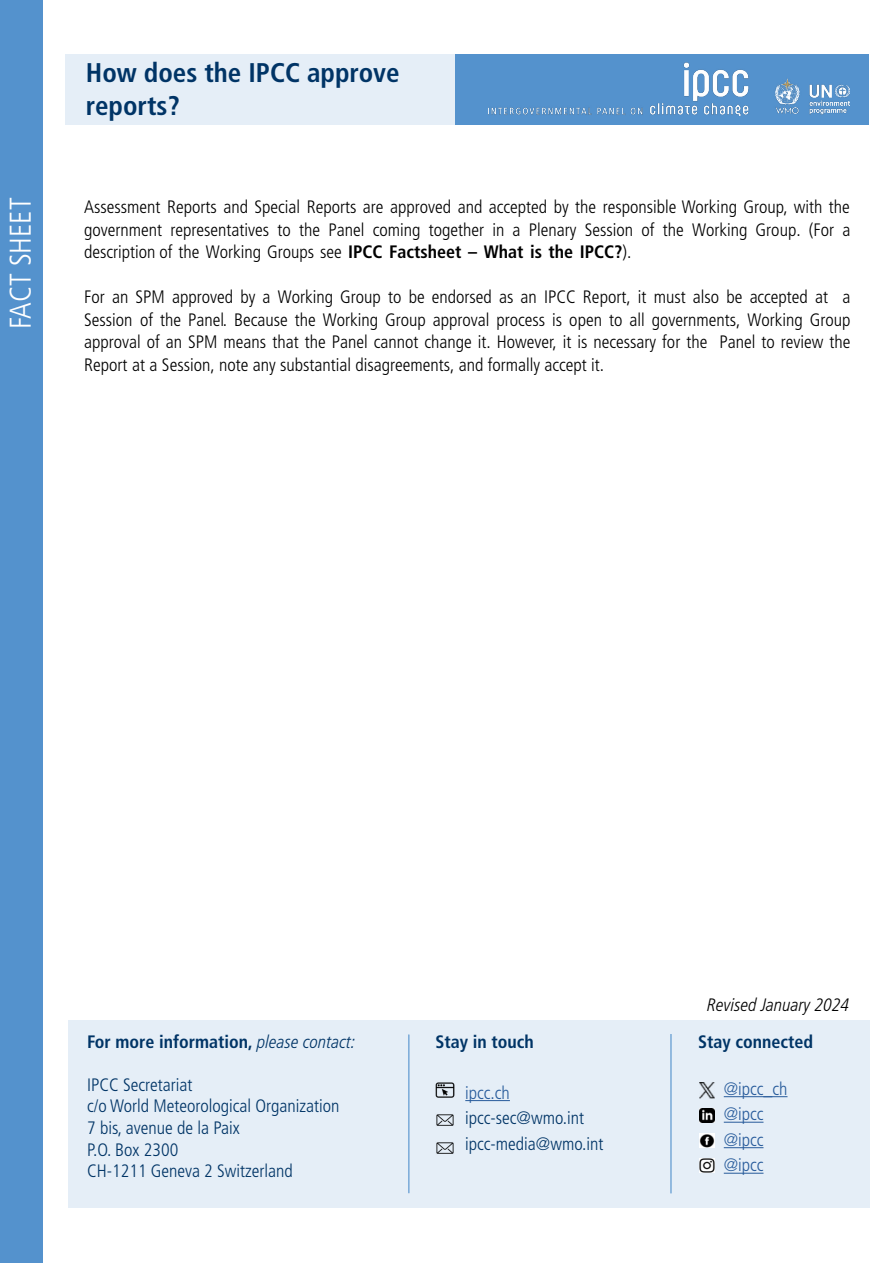
<style>
.page{position:relative;width:893px;height:1263px;background:#fff}
.page>*{position:absolute;margin:0;border:0;box-sizing:border-box;transform-origin:0 0}
.t1{font:300 condensed 30px "Frutiger LT Pro";color:#fff}
.t2{font:700 condensed 27px/32.4px "Frutiger LT Pro";color:#003466}
.t3{font:300 condensed 18px/22.5px "Frutiger LT Pro";color:#000;text-align:justify}
.t4{font:300 condensed 18px/21.6px "Frutiger LT Pro";color:#003466}
.t5{font:700 condensed 18px "Frutiger LT Pro";color:#003466}
.t6{font:300 condensed 18px/25.5px "Frutiger LT Pro";color:#275b9b}
.t7{font:italic 300 condensed 18px "Frutiger LT Pro";color:#000}
.s1{font-weight:700}
.s2{font-weight:300;font-style:italic}
</style>
<div class="page">
<div style="left:66px;top:54px;width:389px;height:70px;background:#e5eef7"></div>
<div style="left:0;top:0;width:43px;height:1263px;background:#5492cd"></div>
<div style="left:455px;top:54px;width:413px;height:70px;background:#5492cd"></div>
<img style="left:488px;top:62px;width:362px;height:54px">
<div style="left:68px;top:1020px;width:801px;height:188px;background:#e5eef7"></div>
<img style="left:699px;top:1082px;width:15px;height:16px">
<img style="left:699px;top:1108px;width:15px;height:15px">
<img style="left:699px;top:1133px;width:15px;height:15px">
<img style="left:699px;top:1158px;width:15px;height:15px">
<hr style="left:724px;top:1096px;width:63px;height:1px;background:#275b9b">
<hr style="left:724px;top:1122px;width:39px;height:1px;background:#275b9b">
<hr style="left:724px;top:1147px;width:39px;height:1px;background:#275b9b">
<hr style="left:724px;top:1173px;width:39px;height:1px;background:#275b9b">
<hr style="left:465px;top:1100px;width:45px;height:1px;background:#275b9b">
<hr style="left:408px;top:1035px;width:1px;height:158px;background:#5492cd">
<hr style="left:670px;top:1034px;width:1px;height:159px;background:#5492cd">
<img style="left:435px;top:1082px;width:20px;height:16px">
<img style="left:436px;top:1114px;width:18px;height:12px">
<img style="left:436px;top:1142px;width:18px;height:12px">
<h2 class="t2" style="left:86px;top:57px;width:315px">How does the IPCC approve reports?</h2>
<h1 class="t1" style="left:3px;top:329px;width:133px;rotate:-90deg">FACT SHEET</h1>
<p class="t3" style="left:84px;top:196px;width:768px">Assessment Reports and Special Reports are approved and accepted by the responsible Working Group, with the government representatives to the Panel coming together in a Plenary Session of the Working Group. (For a description of the Working Groups see <span class="s1">IPCC Factsheet – What is the IPCC?</span>).</p>
<p class="t3" style="left:84px;top:286px;width:768px">For an SPM approved by a Working Group to be endorsed as an IPCC Report, it must also be accepted at a Session of the Panel. Because the Working Group approval process is open to all governments, Working Group approval of an SPM means that the Panel cannot change it. However, it is necessary for the Panel to review the Report at a Session, note any substantial disagreements, and formally accept it.</p>
<p class="t5" style="left:87px;top:1030px;width:270px">For more information, <span class="s2">please contact:</span></p>
<p class="t4" style="left:87px;top:1074px;width:254px">IPCC Secretariat<br>c/o World Meteorological Organization<br>7 bis, avenue de la Paix<br>P.O. Box 2300<br>CH-1211 Geneva 2 Switzerland</p>
<p class="t5" style="left:435px;top:1031px;width:100px">Stay in touch</p>
<p class="t6" style="left:465px;top:1080px;width:46px">ipcc.ch</p>
<p class="t4" style="left:465px;top:1105px;width:140px;line-height:25.5px">ipcc-sec@wmo.int ipcc-media@wmo.int</p>
<p class="t7" style="left:707px;top:994px;width:144px">Revised January 2024</p>
<p class="t5" style="left:698px;top:1031px;width:117px">Stay connected</p>
<p class="t6" style="left:724px;top:1076px;width:65px">@ipcc_ch @ipcc @ipcc @ipcc</p>
</div>
